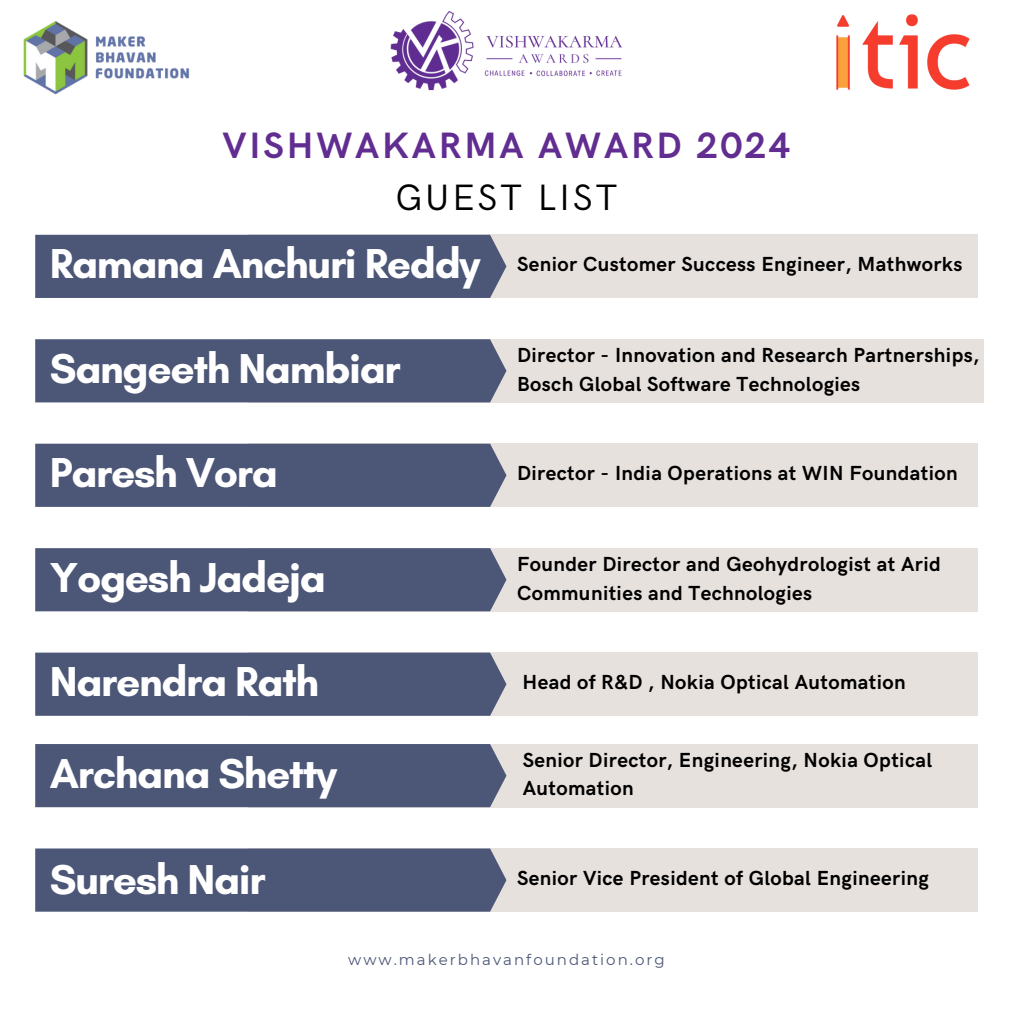
<style>
.page{position:relative;width:1013px;height:1013px;background:#fff}
.page>*{position:absolute;margin:0;border:0;box-sizing:border-box;transform-origin:0 0}
.t1{font:700 42.62px "Glacial Indifference";letter-spacing:-.03em;color:#fff}
.t2{font:700 36.75px/51.5px "HK Grotesk";letter-spacing:.08em;color:#622d91;text-align:center}
.t3{font:700 20.38px/28.1px "HK Grotesk";letter-spacing:.02em;color:#000}
.t4{font:15px "Montserrat";letter-spacing:.135em;color:#4c5677}
.s1{font-weight:400;color:#000}
</style>
<div class="page">
<div style="left:248px;top:235px;width:729px;height:63px;background:#e7e1dd"></div>
<div style="left:35px;top:235px;width:471px;height:63px;background:#4c5677"></div>
<div style="left:248px;top:339px;width:735px;height:63px;background:#e7e1dd"></div>
<div style="left:35px;top:339px;width:471px;height:63px;background:#4c5677"></div>
<div style="left:248px;top:548px;width:729px;height:63px;background:#e7e1dd"></div>
<div style="left:35px;top:548px;width:471px;height:63px;background:#4c5677"></div>
<div style="left:248px;top:652px;width:729px;height:63px;background:#e7e1dd"></div>
<div style="left:35px;top:652px;width:471px;height:63px;background:#4c5677"></div>
<div style="left:248px;top:744px;width:729px;height:63px;background:#e7e1dd"></div>
<div style="left:35px;top:744px;width:471px;height:63px;background:#4c5677"></div>
<div style="left:248px;top:848px;width:729px;height:63px;background:#e7e1dd"></div>
<div style="left:35px;top:848px;width:471px;height:63px;background:#4c5677"></div>
<div style="left:248px;top:443px;width:729px;height:64px;background:#e7e1dd"></div>
<div style="left:35px;top:443px;width:471px;height:64px;background:#4c5677"></div>
<img style="left:836px;top:14px;width:134px;height:76px">
<img style="left:390px;top:11px;width:233px;height:80px">
<img style="left:23px;top:21px;width:167px;height:74px">
<h3 class="t2" style="left:222px;top:121px;width:569px">VISHWAKARMA AWARD 2024<br><span class="s1">GUEST LIST</span></h3>
<p class="t1" style="left:50px;top:238px;width:432px">Ramana Anchuri Reddy</p>
<p class="t3" style="left:517px;top:251px;width:447px">Senior Customer Success Engineer, Mathworks</p>
<h1 class="t1" style="left:50px;top:342px;width:352px">Sangeeth Nambiar</h1>
<h3 class="t3" style="left:517px;top:342px;width:464px">Director - Innovation and Research Partnerships,<br>Bosch Global Software Technologies</h3>
<h1 class="t1" style="left:50px;top:447px;width:229px">Paresh Vora</h1>
<h3 class="t3" style="left:517px;top:460px;width:442px">Director - India Operations at WIN Foundation</h3>
<h1 class="t1" style="left:50px;top:551px;width:277px">Yogesh Jadeja</h1>
<h3 class="t3" style="left:517px;top:551px;width:425px">Founder Director and Geohydrologist at Arid<br>Communities and Technologies</h3>
<p class="t1" style="left:50px;top:655px;width:271px">Narendra Rath</p>
<h2 class="t3" style="left:522px;top:669px;width:385px">Head of R&amp;D , Nokia Optical Automation</h2>
<h1 class="t1" style="left:50px;top:747px;width:289px">Archana Shetty</h1>
<h3 class="t3" style="left:522px;top:747px;width:411px">Senior Director, Engineering, Nokia Optical<br>Automation</h3>
<h1 class="t1" style="left:50px;top:853px;width:217px">Suresh Nair</h1>
<h3 class="t3" style="left:517px;top:864px;width:413px">Senior Vice President of Global Engineering</h3>
<h1 class="t4" style="left:348px;top:950px;width:318px">www.makerbhavanfoundation.org</h1>
</div>
